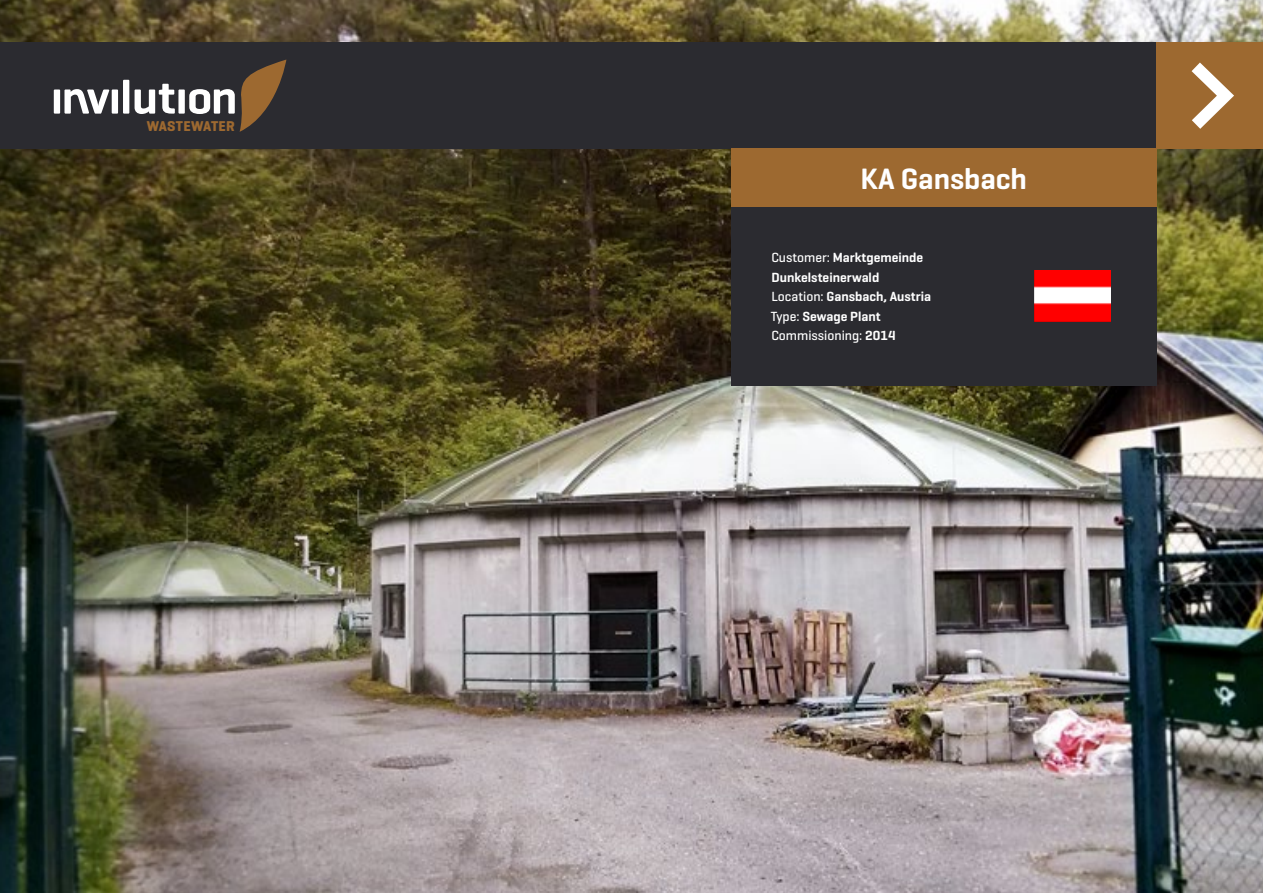
<style>
.page{position:relative;width:1263px;height:893px;background:#fff}
.page>*{position:absolute;margin:0;border:0;box-sizing:border-box;transform-origin:0 0}
.t1{font:600 30px "Geogrotesque";color:#fff}
.t2{font:700 14.55px "Geogrotesque";letter-spacing:.02em;color:#9d6930}
.t3{font:600 13.5px/19.5px "Geogrotesque";color:#fff}
.s1{font-weight:500}
</style>
<div class="page">
<img style="left:0;top:0;width:1263px;height:893px">
<div style="left:0;top:43px;width:1263px;height:106px;background:#2b2b30"></div>
<div style="left:1157px;top:43px;width:106px;height:106px;background:#9d6930"></div>
<svg style="left:1191px;top:62px;width:43px;height:67px"></svg>
<div style="left:731px;top:149px;width:426px;height:237px;background:#2b2b30"></div>
<div style="left:731px;top:149px;width:426px;height:58px;background:#9d6930"></div>
<img style="left:1034px;top:271px;width:77px;height:51px">
<div style="left:54px;top:89px;width:6px;height:25px;background:#fff"></div>
<svg style="left:64px;top:89px;width:45px;height:25px"></svg>
<div style="left:112px;top:89px;width:6px;height:25px;background:#fff"></div>
<div style="left:123px;top:80px;width:6px;height:34px;background:#fff"></div>
<svg style="left:135px;top:84px;width:40px;height:30px"></svg>
<div style="left:178px;top:89px;width:7px;height:25px;background:#fff"></div>
<svg style="left:189px;top:60px;width:97px;height:72px"></svg>
<p class="t2" style="left:147px;top:117px;width:90px">WASTEWATER</p>
<h1 class="t1" style="left:860px;top:160px;width:168px">KA Gansbach</h1>
<p class="t3" style="left:771px;top:248px;width:162px"><span class="s1">Customer:</span> Marktgemeinde<br>Dunkelsteinerwald<br><span class="s1">Location:</span> Gansbach, Austria<br><span class="s1">Type:</span> Sewage Plant<br><span class="s1">Commissioning:</span> 2014</p>
</div>
